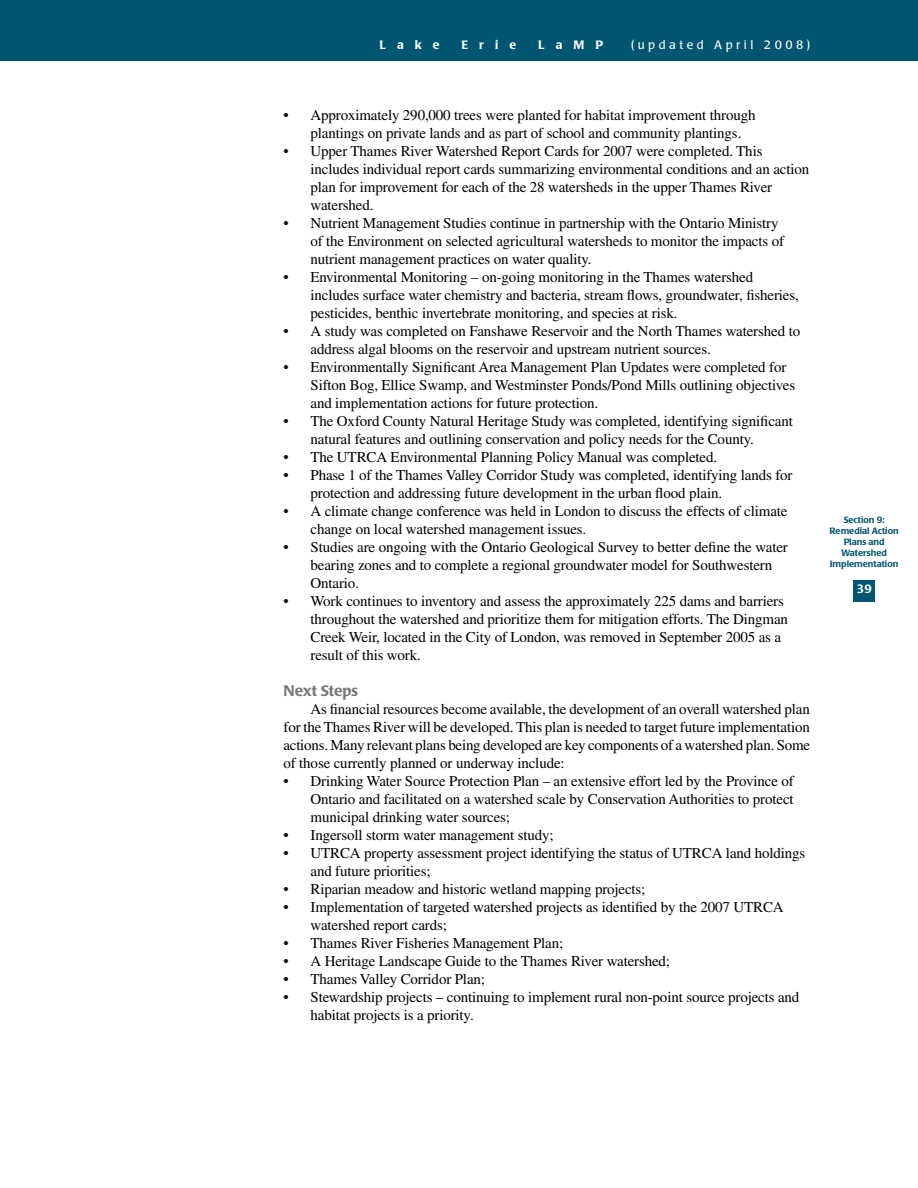
<style>
.page{position:relative;width:918px;height:1188px;background:#fff}
.page>*{position:absolute;margin:0;border:0;box-sizing:border-box;transform-origin:0 0}
.t1{font:15px/18px "Times";letter-spacing:-.01em;color:#000}
.t2{font:500 15px "Poppl Laudatio";color:#77787b}
.t3{font:12px "Poppl Laudatio";color:#fff}
.t4{font:500 12px "Poppl Laudatio";color:#fff}
.t5{font:500 9px/10.8px "Poppl Laudatio";color:#005570;text-align:center}
</style>
<div class="page">
<div style="left:0;top:0;width:918px;height:61px;background:#005570"></div>
<div style="left:853px;top:580px;width:22px;height:22px;background:#005570"></div>
<p class="t4" style="left:380px;top:38px;width:61px">L a k e</p>
<p class="t4" style="left:461px;top:38px;width:56px">E r i e</p>
<p class="t4" style="left:538px;top:38px;width:66px">L a M P</p>
<p class="t3" style="left:631px;top:38px;width:180px">( u p d a t e d A p r i l 2 0 0 8 )</p>
<p class="t1" style="left:310px;top:106px;width:447px;text-indent:-27px">• Approximately 290,000 trees were planted for habitat improvement through plantings on private lands and as part of school and community plantings.</p>
<p class="t1" style="left:310px;top:142px;width:500px;text-indent:-27px">• Upper Thames River Watershed Report Cards for 2007 were completed. This includes individual report cards summarizing environmental conditions and an action plan for improvement for each of the 28 watersheds in the upper Thames River watershed.</p>
<p class="t1" style="left:310px;top:214px;width:475px;text-indent:-27px">• Nutrient Management Studies continue in partnership with the Ontario Ministry of the Environment on selected agricultural watersheds to monitor the impacts of nutrient management practices on water quality.</p>
<p class="t1" style="left:310px;top:268px;width:490px;text-indent:-27px">• Environmental Monitoring – on-going monitoring in the Thames watershed includes surface water chemistry and bacteria, stream flows, groundwater, fisheries, pesticides, benthic invertebrate monitoring, and species at risk.</p>
<p class="t1" style="left:310px;top:322px;width:491px;text-indent:-27px">• A study was completed on Fanshawe Reservoir and the North Thames watershed to address algal blooms on the reservoir and upstream nutrient sources.</p>
<p class="t1" style="left:310px;top:358px;width:486px;text-indent:-27px">• Environmentally Significant Area Management Plan Updates were completed for<br>Sifton Bog, Ellice Swamp, and Westminster Ponds/Pond Mills outlining objectives and implementation actions for future protection.</p>
<p class="t1" style="left:310px;top:412px;width:484px;text-indent:-27px">• The Oxford County Natural Heritage Study was completed, identifying significant natural features and outlining conservation and policy needs for the County.</p>
<p class="t1" style="left:284px;top:448px;width:435px">• The UTRCA Environmental Planning Policy Manual was completed.</p>
<p class="t1" style="left:310px;top:466px;width:484px;text-indent:-27px">• Phase 1 of the Thames Valley Corridor Study was completed, identifying lands for protection and addressing future development in the urban flood plain.</p>
<p class="t1" style="left:310px;top:502px;width:479px;text-indent:-27px">• A climate change conference was held in London to discuss the effects of climate change on local watershed management issues.</p>
<p class="t1" style="left:310px;top:538px;width:479px;text-indent:-27px">• Studies are ongoing with the Ontario Geological Survey to better define the water bearing zones and to complete a regional groundwater model for Southwestern<br>Ontario.</p>
<p class="t1" style="left:310px;top:592px;width:479px;text-indent:-27px">• Work continues to inventory and assess the approximately 225 dams and barriers throughout the watershed and prioritize them for mitigation efforts. The Dingman Creek Weir, located in the City of London, was removed in September 2005 as a result of this work.</p>
<p class="t2" style="left:284px;top:682px;width:76px">Next Steps</p>
<p class="t1" style="left:284px;top:700px;width:528px;text-align:justify;text-indent:27px">As financial resources become available, the development of an overall watershed plan for the Thames River will be developed. This plan is needed to target future implementation actions. Many relevant plans being developed are key components of a watershed plan. Some of those currently planned or underway include:</p>
<p class="t1" style="left:310px;top:772px;width:485px;text-align:justify;text-indent:-27px">• Drinking Water Source Protection Plan – an extensive effort led by the Province of Ontario and facilitated on a watershed scale by Conservation Authorities to protect municipal drinking water sources;</p>
<p class="t1" style="left:284px;top:826px;width:272px">• Ingersoll storm water management study;</p>
<p class="t1" style="left:310px;top:844px;width:496px;text-indent:-27px">• UTRCA property assessment project identifying the status of UTRCA land holdings and future priorities;</p>
<p class="t1" style="left:284px;top:880px;width:363px">• Riparian meadow and historic wetland mapping projects;</p>
<p class="t1" style="left:310px;top:898px;width:475px;text-indent:-27px">• Implementation of targeted watershed projects as identified by the 2007 UTRCA watershed report cards;</p>
<p class="t1" style="left:284px;top:934px;width:281px">• Thames River Fisheries Management Plan;</p>
<p class="t1" style="left:284px;top:952px;width:388px">• A Heritage Landscape Guide to the Thames River watershed;</p>
<p class="t1" style="left:284px;top:970px;width:203px">• Thames Valley Corridor Plan;</p>
<p class="t1" style="left:310px;top:988px;width:490px;text-indent:-27px">• Stewardship projects – continuing to implement rural non-point source projects and habitat projects is a priority.</p>
<p class="t5" style="left:829px;top:515px;width:71px">Section 9:<br>Remedial Action<br>Plans and<br>Watershed<br>Implementation</p>
<p class="t4" style="left:857px;top:582px;width:16px">39</p>
</div>
